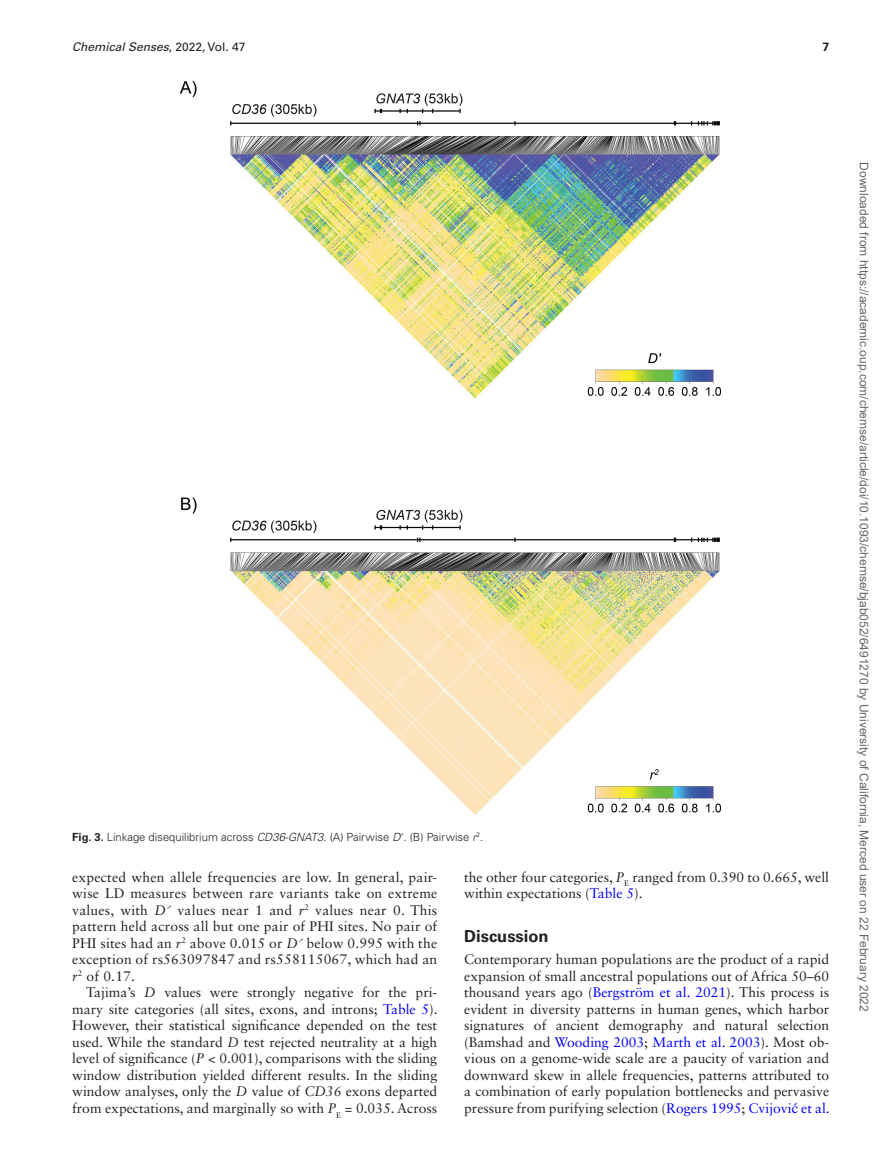
<style>
.page{position:relative;width:893px;height:1174px;background:#fff}
.page>*{position:absolute;margin:0;border:0;box-sizing:border-box;transform-origin:0 0}
.HeadA{font:700 16.5px "Univers LT Std";color:#231f20}
.TextInd{font:13.8px/16.5px "Sabon LT Std";color:#231f20;text-align:justify}
.Text{font:13.8px/16.5px "Sabon LT Std";color:#231f20;text-align:justify}
.t1{font:12px "Arial";color:#666}
.t2{font:italic 12px "Univers LT Std";color:#231f20}
.t3{font:700 12px "Univers LT Std";color:#231f20}
.FigCapt{font:300 11.25px "Univers LT Std";color:#231f20}
.s1{font-style:normal}
.s2{font-weight:700}
.s3{font-style:italic}
.s4{font-family:"Gandhari Unicode";font-weight:400}
.s5{font-family:"Gandhari Unicode";font-style:italic}
.s6{color:#00f}
.s7{font-family:"Gandhari Unicode";color:#00f}
</style>
<div class="page">
<img style="left:180px;top:81px;width:542px;height:734px">
<p class="t2" style="left:72px;top:40px;width:175px">Chemical Senses<span class="s1">, 2022, Vol. 47</span></p>
<p class="t3" style="left:822px;top:40px;width:8px">7</p>
<p class="FigCapt" style="left:72px;top:830px;width:412px"><span class="s2">Fig. 3.</span> Linkage disequilibrium across <span class="s3">CD36-GNAT3</span>. (A) Pairwise <span class="s3">D</span><span class="s4">ʹ</span>. (B) Pairwise <span class="s3">r</span><sup>2</sup>.</p>
<p class="TextInd" style="left:72px;top:868px;width:366px">expected when allele frequencies are low. In general, pair&shy;wise LD measures between rare variants take on extreme values, with <span class="s3">D</span><span class="s5">ʹ</span> values near 1 and <span class="s3">r</span><sup>2</sup> values near 0. This pattern held across all but one pair of PHI sites. No pair of PHI sites had an <span class="s3">r</span><sup>2</sup> above 0.015 or <span class="s3">D</span><span class="s5">ʹ</span> below 0.995 with the exception of rs563097847 and rs558115067, which had an <span class="s3">r</span><sup>2</sup> of 0.17.</p>
<p class="TextInd" style="left:72px;top:984px;width:367px;text-indent:14px">Tajima’s <span class="s3">D</span> values were strongly negative for the pri&shy;mary site categories (all sites, exons, and introns; <span class="s6">Table 5</span>).<br>However, their statistical significance depended on the test used. While the standard <span class="s3">D</span> test rejected neutrality at a high level of significance (<span class="s3">P</span> &lt; 0.001), comparisons with the sliding window distribution yielded different results. In the sliding window analyses, only the <span class="s3">D</span> value of <span class="s3">CD36</span> exons departed from expectations, and marginally so with <span class="s3">P</span><sub>E</sub> = 0.035. Across</p>
<p class="TextInd" style="left:464px;top:868px;width:366px">the other four categories, <span class="s3">P</span><sub>E</sub> ranged from 0.390 to 0.665, well within expectations (<span class="s6">Table 5</span>).</p>
<p class="HeadA" style="left:464px;top:926px;width:86px">Discussion</p>
<p class="Text" style="left:464px;top:951px;width:367px">Contemporary human populations are the product of a rapid expansion of small ancestral populations out of Africa 50–60 thousand years ago (<span class="s6">Bergström et al. 2021</span>). This process is evident in diversity patterns in human genes, which harbor signatures of ancient demography and natural selection (Bamshad and <span class="s6">Wooding 2003</span>; <span class="s6">Marth et al. 2003</span>). Most ob&shy;vious on a genome-wide scale are a paucity of variation and downward skew in allele frequencies, patterns attributed to a combination of early population bottlenecks and pervasive pressure from purifying selection (<span class="s6">Rogers 1995</span>; <span class="s6">Cvijovi</span><span class="s7">ć</span> <span class="s6">et al.</span></p>
<p class="t1" style="left:868px;top:162px;width:851px;rotate:90deg">Downloaded from https://academic.oup.com/chemse/article/doi/10.1093/chemse/bjab052/6491270 by University of California, Merced user on 22 February 2022</p>
</div>
